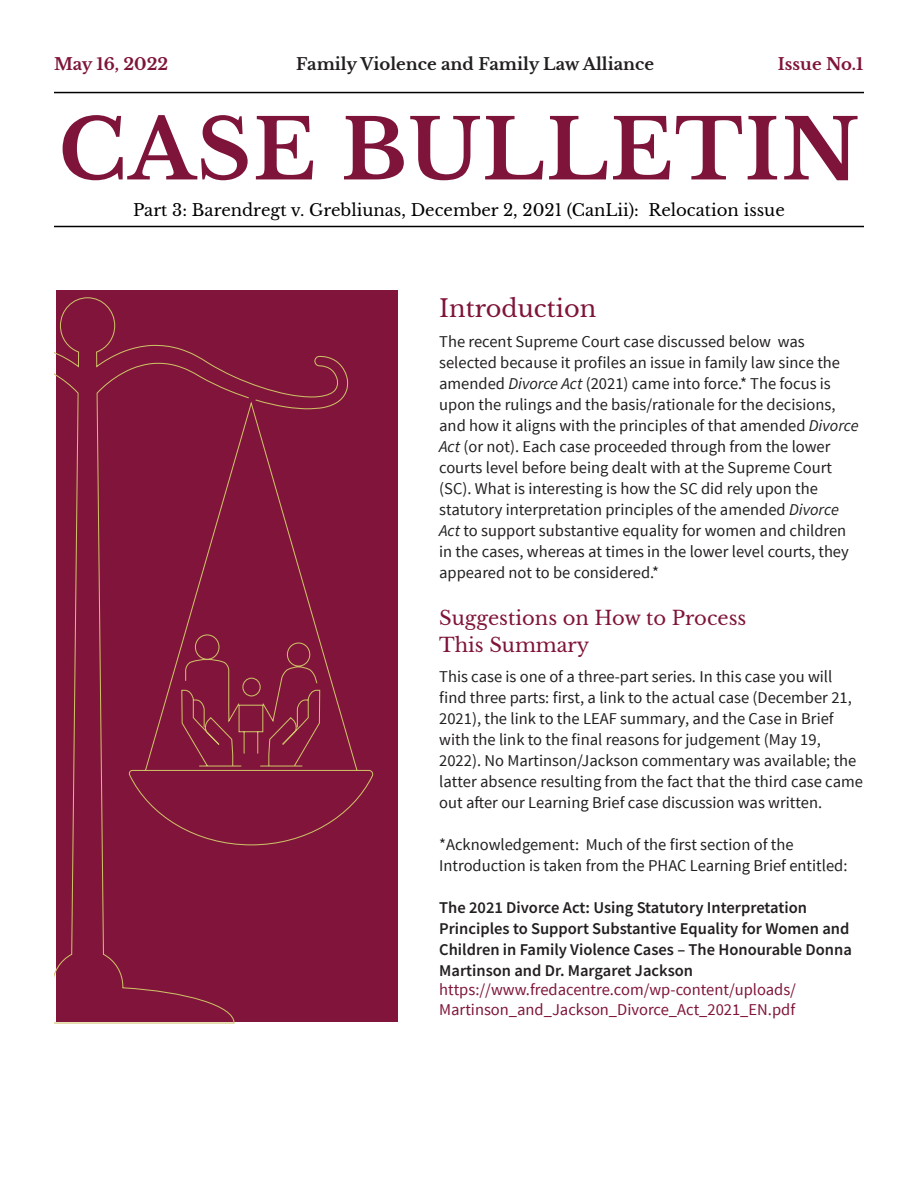
<style>
.page{position:relative;width:918px;height:1188px;background:#fff}
.page>*{position:absolute;margin:0;border:0;box-sizing:border-box;transform-origin:0 0}
.t1{font:700 82.5px "Libre Baskerville";letter-spacing:.02em;color:#7f143b}
.Heading_1{font:24px "Libre Baskerville";color:#7f143b}
.Heading_2{font:19.5px/27px "Libre Baskerville";color:#7f143b}
.t2{font:16.5px/21px "Source Sans Pro";color:#231f20}
.t3{font:600 16.5px/20.5px "Source Sans Pro";color:#231f20}
.t4{font:16.5px "Libre Baskerville";color:#000}
.t5{font:700 16.5px "Libre Baskerville";color:#231f20}
.t6{font:700 16.5px "Libre Baskerville";color:#7f143b}
.s1{font-style:italic}
.s2{font-weight:400;color:#7f143b}
</style>
<div class="page">
<hr style="left:54px;top:226px;width:810px;height:1px;background:#000">
<hr style="left:54px;top:92px;width:810px;height:1px;background:#000">
<div style="left:56px;top:291px;width:342px;height:731px;background:#80143b"></div>
<svg style="left:54px;top:297px;width:295px;height:727px"></svg>
<svg style="left:247px;top:394px;width:10px;height:5px"></svg>
<svg style="left:129px;top:399px;width:245px;height:447px"></svg>
<p class="t6" style="left:54px;top:54px;width:116px">May 16, 2022</p>
<p class="t5" style="left:296px;top:54px;width:359px">Family Violence and Family Law Alliance</p>
<p class="t6" style="left:778px;top:54px;width:87px">Issue No.1</p>
<p class="t1" style="left:59px;top:99px;width:802px">CASE BULLETIN</p>
<p class="t4" style="left:133px;top:200px;width:653px">Part 3: Barendregt v. Grebliunas, December 2, 2021 (CanLii): Relocation issue</p>
<p class="Heading_1" style="left:439px;top:294px;width:159px">Introduction</p>
<p class="t2" style="left:439px;top:331px;width:421px">The recent Supreme Court case discussed below was selected because it profiles an issue in family law since the amended <span class="s1">Divorce Act</span> (2021) came into force.* The focus is upon the rulings and the basis/rationale for the decisions, and how it aligns with the principles of that amended <span class="s1">Divorce Act</span> (or not). Each case proceeded through from the lower courts level before being dealt with at the Supreme Court (SC). What is interesting is how the SC did rely upon the statutory interpretation principles of the amended <span class="s1">Divorce Act</span> to support substantive equality for women and children in the cases, whereas at times in the lower level courts, they appeared not to be considered.*</p>
<p class="Heading_2" style="left:439px;top:604px;width:309px">Suggestions on How to Process<br>This Summary</p>
<p class="t2" style="left:439px;top:666px;width:425px">This case is one of a three-part series. In this case you will find three parts: first, a link to the actual case (December 21, 2021), the link to the LEAF summary, and the Case in Brief with the link to the final reasons for judgement (May 19, 2022). No Martinson/Jackson commentary was available; the latter absence resulting from the fact that the third case came out after our Learning Brief case discussion was written.</p>
<p class="t2" style="left:439px;top:834px;width:410px">*Acknowledgement: Much of the first section of the<br>Introduction is taken from the PHAC Learning Brief entitled:</p>
<p class="t3" style="left:439px;top:897px;width:414px">The 2021 Divorce Act: Using Statutory Interpretation Principles to Support Substantive Equality for Women and Children in Family Violence Cases – The Honourable Donna Martinson and Dr. Margaret Jackson <span class="s2">https://www.fredacentre.com/wp-content/uploads/ Martinson_and_Jackson_Divorce_Act_2021_EN.pdf</span></p>
</div>
